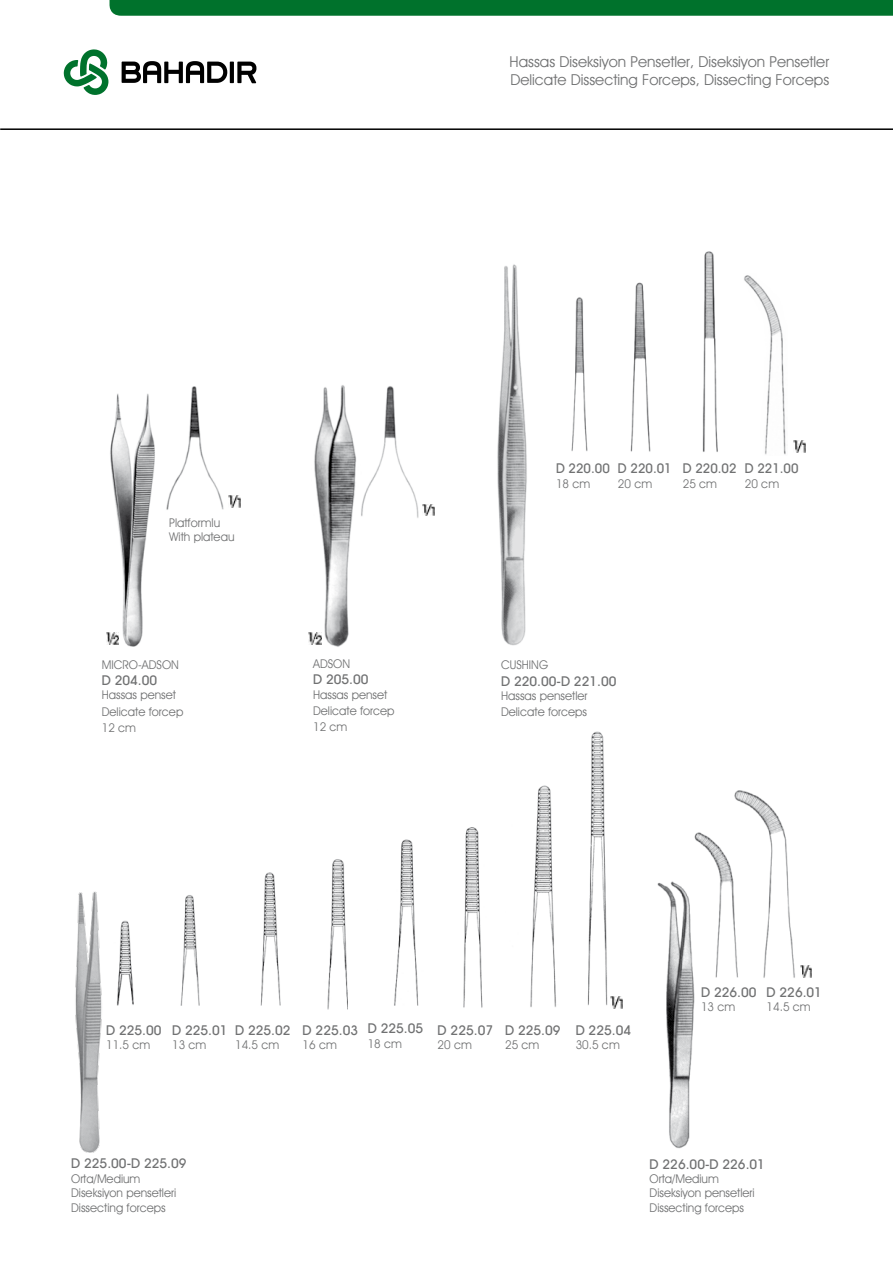
<style>
.page{position:relative;width:893px;height:1263px;background:#fff}
.page>*{position:absolute;margin:0;border:0;box-sizing:border-box;transform-origin:0 0}
.t1{font:15px/18px "Avant Garde IT Cby BT";color:#707172}
.t2{font:500 13.5px "Avant Garde IT Cby BT";color:#707172}
.t3{font:12px/16.2px "Avant Garde IT Cby BT";color:#707172}
</style>
<div class="page">
<div style="left:109px;top:0;width:784px;height:16px;background:#00722c"></div>
<svg style="left:64px;top:49px;width:44px;height:46px"></svg>
<svg style="left:122px;top:61px;width:134px;height:22px"></svg>
<hr style="left:0;top:128px;width:893px;height:2px;background:#000">
<img style="left:107px;top:393px;width:48px;height:254px">
<img style="left:312px;top:385px;width:107px;height:262px">
<img style="left:166px;top:386px;width:58px;height:124px">
<svg style="left:106px;top:633px;width:12px;height:12px"></svg>
<svg style="left:309px;top:632px;width:12px;height:12px"></svg>
<svg style="left:794px;top:440px;width:11px;height:12px"></svg>
<img style="left:744px;top:275px;width:42px;height:180px">
<svg style="left:423px;top:504px;width:11px;height:12px"></svg>
<img style="left:75px;top:891px;width:27px;height:261px">
<img style="left:657px;top:790px;width:138px;height:358px">
<svg style="left:229px;top:495px;width:11px;height:12px"></svg>
<img style="left:587px;top:731px;width:21px;height:275px">
<svg style="left:800px;top:965px;width:12px;height:12px"></svg>
<img style="left:180px;top:895px;width:20px;height:111px">
<img style="left:117px;top:920px;width:17px;height:86px">
<img style="left:260px;top:872px;width:21px;height:134px">
<img style="left:327px;top:859px;width:20px;height:151px">
<img style="left:394px;top:839px;width:25px;height:167px">
<img style="left:463px;top:827px;width:20px;height:181px">
<img style="left:530px;top:785px;width:26px;height:222px">
<svg style="left:611px;top:997px;width:11px;height:11px"></svg>
<img style="left:497px;top:264px;width:30px;height:382px">
<img style="left:571px;top:297px;width:17px;height:155px">
<img style="left:630px;top:282px;width:21px;height:170px">
<img style="left:702px;top:251px;width:16px;height:201px">
<p class="t1" style="left:510px;top:52px;width:321px">Hassas Diseksiyon Pensetler, Diseksiyon Pensetler<br>Delicate Dissecting Forceps, Dissecting Forceps</p>
<p class="t3" style="left:169px;top:515px;width:67px;line-height:14.4px">Platformlu<br>With plateau</p>
<p class="t3" style="left:102px;top:656px;width:79px">MICRO-ADSON</p>
<p class="t2" style="left:102px;top:672px;width:57px">D 204.00</p>
<p class="t3" style="left:102px;top:687px;width:83px">Hassas penset<br>Delicate forcep<br>12 cm</p>
<p class="t3" style="left:313px;top:656px;width:39px">ADSON</p>
<p class="t2" style="left:313px;top:671px;width:57px">D 205.00</p>
<p class="t3" style="left:313px;top:686px;width:83px">Hassas penset<br>Delicate forcep<br>12 cm</p>
<p class="t2" style="left:556px;top:460px;width:55px">D 220.00</p>
<p class="t3" style="left:556px;top:475px;width:36px">18 cm</p>
<p class="t2" style="left:618px;top:460px;width:55px">D 220.01</p>
<p class="t3" style="left:618px;top:475px;width:36px">20 cm</p>
<p class="t2" style="left:683px;top:460px;width:55px">D 220.02</p>
<p class="t3" style="left:683px;top:475px;width:36px">25 cm</p>
<p class="t2" style="left:745px;top:460px;width:55px">D 221.00</p>
<p class="t3" style="left:745px;top:475px;width:36px">20 cm</p>
<p class="t3" style="left:501px;top:657px;width:49px">CUSHING</p>
<p class="t2" style="left:501px;top:672px;width:117px">D 220.00-D 221.00</p>
<p class="t3" style="left:501px;top:687px;width:88px">Hassas pensetler<br>Delicate forceps</p>
<p class="t2" style="left:106px;top:1022px;width:57px">D 225.00</p>
<p class="t3" style="left:106px;top:1037px;width:46px">11.5 cm</p>
<p class="t2" style="left:172px;top:1022px;width:57px">D 225.01</p>
<p class="t3" style="left:172px;top:1037px;width:36px">13 cm</p>
<p class="t2" style="left:235px;top:1022px;width:57px">D 225.02</p>
<p class="t3" style="left:235px;top:1037px;width:46px">14.5 cm</p>
<p class="t2" style="left:303px;top:1022px;width:57px">D 225.03</p>
<p class="t3" style="left:303px;top:1037px;width:36px">16 cm</p>
<p class="t2" style="left:368px;top:1020px;width:57px">D 225.05</p>
<p class="t3" style="left:368px;top:1035px;width:36px">18 cm</p>
<p class="t2" style="left:438px;top:1022px;width:57px">D 225.07</p>
<p class="t3" style="left:438px;top:1037px;width:36px">20 cm</p>
<p class="t2" style="left:505px;top:1022px;width:57px">D 225.09</p>
<p class="t3" style="left:505px;top:1037px;width:36px">25 cm</p>
<p class="t2" style="left:576px;top:1022px;width:57px">D 225.04</p>
<p class="t3" style="left:576px;top:1037px;width:46px">30.5 cm</p>
<p class="t2" style="left:701px;top:984px;width:57px">D 226.00</p>
<p class="t3" style="left:701px;top:999px;width:36px">13 cm</p>
<p class="t2" style="left:767px;top:984px;width:57px">D 226.01</p>
<p class="t3" style="left:767px;top:999px;width:46px">14.5 cm</p>
<p class="t2" style="left:71px;top:1155px;width:117px">D 225.00-D 225.09</p>
<p class="t3" style="left:71px;top:1171px;width:106px;line-height:14.4px">Orta/Medium<br>Diseksiyon pensetleri<br>Dissecting forceps</p>
<p class="t2" style="left:650px;top:1156px;width:117px">D 226.00-D 226.01</p>
<p class="t3" style="left:650px;top:1171px;width:106px;line-height:14.4px">Orta/Medium<br>Diseksiyon pensetleri<br>Dissecting forceps</p>
</div>
